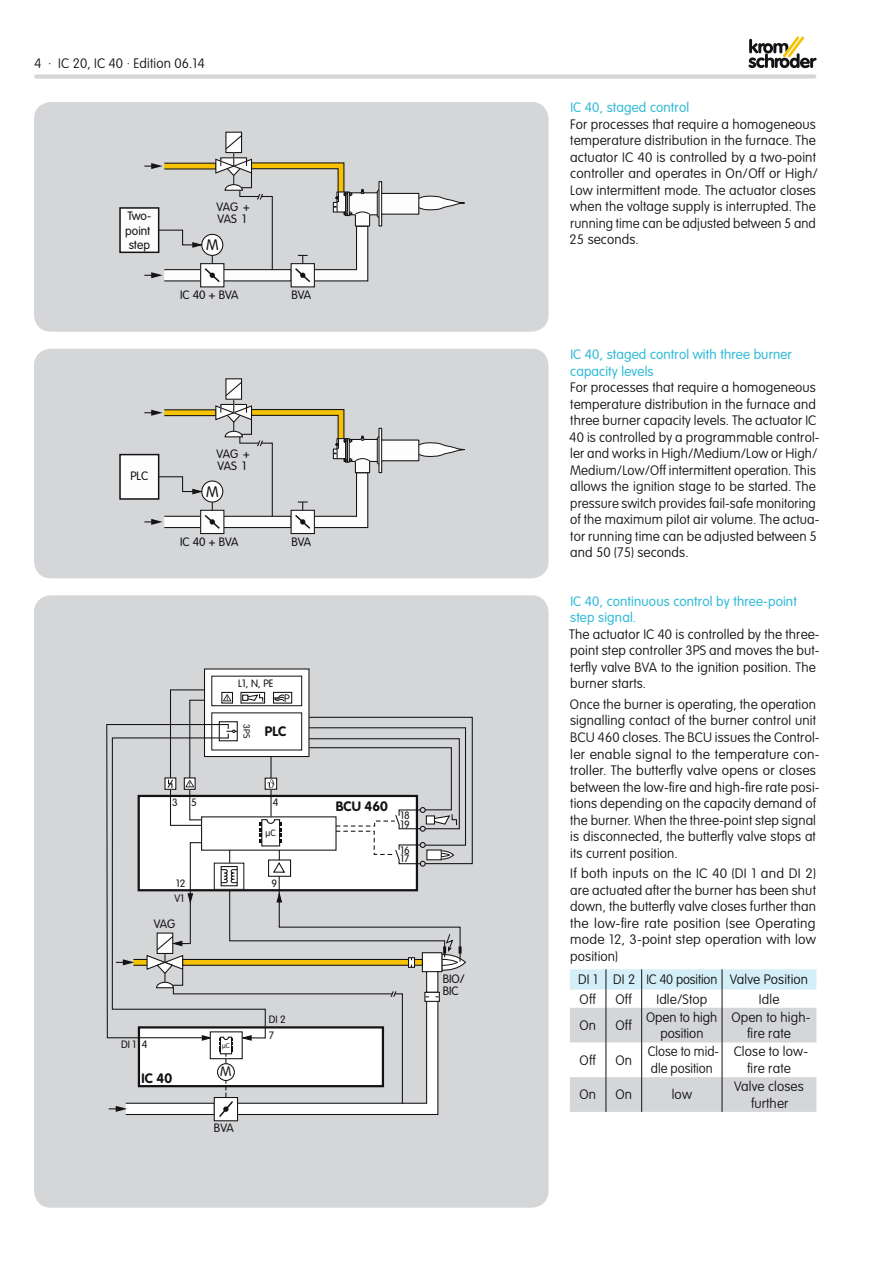
<style>
.page{position:relative;width:893px;height:1263px;background:#fff}
.page>*{position:absolute;margin:0;border:0;box-sizing:border-box;transform-origin:0 0}
.t1{font:300 15px "VAG Rounded Std";color:#131214}
.t2{font:100 13.5px/16.5px "VAG Rounded Std";letter-spacing:.01em;color:#131214}
.t3{font:300 13.5px/16.5px "VAG Rounded Std";letter-spacing:.01em;color:#34bbd8}
.t4{font:100 13.5px/16.5px "VAG Rounded Std";letter-spacing:.01em;color:#131214;scale:.96 1}
.t5{font:700 13.5px "VAG Rounded Std";color:#131214}
.t6{font:300 13.5px "VAG Rounded Std";color:#131214}
.t7{font:300 12px/12px "VAG Rounded Std";color:#131214}
.t8{font:300 10.65px "VAG Rounded Std";color:#131214}
.t9{font:300 10.5px/8.9px "VAG Rounded Std";color:#131214}
.t10{font:300 9px "VAG Rounded Std";color:#131214}
.t11{font:300 6.75px "VAG Rounded Std";color:#131214}
</style>
<div class="page">
<svg style="left:749px;top:36px;width:68px;height:32px"></svg>
<div style="left:36px;top:74px;width:778px;height:5px;background:#d4d6d7"></div>
<div style="left:34px;top:102px;width:515px;height:230px;background:#d4d6d7;border-radius:17px"></div>
<div style="left:120px;top:208px;width:39px;height:44px;background:#fdfdfd"></div>
<div style="left:119px;top:207px;width:40px;height:46px;border:2px solid #131214"></div>
<div style="left:201px;top:264px;width:23px;height:23px;background:#fdfdfd"></div>
<div style="left:291px;top:264px;width:23px;height:23px;background:#fdfdfd"></div>
<svg style="left:144px;top:134px;width:321px;height:150px"></svg>
<div style="left:34px;top:349px;width:515px;height:229px;background:#d4d6d7;border-radius:17px"></div>
<div style="left:120px;top:455px;width:39px;height:44px;background:#fdfdfd"></div>
<div style="left:119px;top:454px;width:40px;height:46px;border:2px solid #131214"></div>
<div style="left:201px;top:510px;width:23px;height:23px;background:#fdfdfd"></div>
<div style="left:200px;top:510px;width:24px;height:24px;border:1px solid #131214"></div>
<div style="left:291px;top:510px;width:23px;height:23px;background:#fdfdfd"></div>
<div style="left:291px;top:510px;width:24px;height:24px;border:1px solid #131214"></div>
<div style="left:226px;top:379px;width:16px;height:20px;background:#fdfdfd"></div>
<svg style="left:144px;top:381px;width:321px;height:149px"></svg>
<div style="left:34px;top:595px;width:515px;height:613px;background:#d4d6d7;border-radius:17px"></div>
<div style="left:205px;top:669px;width:104px;height:87px;background:#fff"></div>
<svg style="left:106px;top:689px;width:367px;height:430px"></svg>
<svg style="left:570px;top:969px;width:246px;height:143px"></svg>
<hr style="left:606px;top:1008px;width:1px;height:34px;background:#131214">
<hr style="left:641px;top:1008px;width:1px;height:34px;background:#131214">
<hr style="left:722px;top:1008px;width:1px;height:34px;background:#131214">
<hr style="left:606px;top:1042px;width:1px;height:35px;background:#131214">
<hr style="left:641px;top:1042px;width:1px;height:35px;background:#131214">
<hr style="left:722px;top:1042px;width:1px;height:35px;background:#131214">
<hr style="left:606px;top:1077px;width:1px;height:35px;background:#131214">
<hr style="left:641px;top:1077px;width:1px;height:35px;background:#131214">
<hr style="left:722px;top:1077px;width:1px;height:35px;background:#131214">
<p class="t2" style="left:34px;top:56px;width:172px">4 · IC 20, IC 40 · Edition 06.14</p>
<p class="t7" style="left:125px;top:209px;width:27px;line-height:14.4px;text-align:justify">Two&shy;point step</p>
<p class="t7" style="left:216px;top:201px;width:35px">V AG +<br>V AS 1</p>
<p class="t1" style="left:206px;top:237px;width:14px">M</p>
<p class="t7" style="left:180px;top:290px;width:60px">IC 40 + BVA</p>
<p class="t7" style="left:291px;top:290px;width:21px">BVA</p>
<p class="t7" style="left:130px;top:470px;width:20px">PLC</p>
<p class="t7" style="left:216px;top:448px;width:35px">V AG +<br>V AS 1</p>
<p class="t1" style="left:206px;top:483px;width:14px">M</p>
<p class="t7" style="left:180px;top:536px;width:60px">IC 40 + BVA</p>
<p class="t7" style="left:291px;top:536px;width:21px">BVA</p>
<p class="t9" style="left:172px;top:798px;width:7px">3</p>
<p class="t9" style="left:191px;top:798px;width:7px">5</p>
<p class="t9" style="left:176px;top:879px;width:11px">12</p>
<p class="t9" style="left:175px;top:895px;width:11px">V1</p>
<p class="t7" style="left:154px;top:918px;width:23px">VAG</p>
<p class="t9" style="left:238px;top:679px;width:37px">L1, N, PE</p>
<p class="t8" style="left:284px;top:692px;width:7px">P</p>
<p class="t10" style="left:252px;top:724px;width:15px;rotate:90deg">3PS</p>
<p class="t5" style="left:265px;top:723px;width:23px">PLC</p>
<p class="t9" style="left:273px;top:798px;width:7px">4</p>
<p class="t10" style="left:266px;top:827px;width:12px">µC</p>
<p class="t9" style="left:271px;top:880px;width:7px">9</p>
<p class="t9" style="left:121px;top:1040px;width:28px">DI 1 4</p>
<p class="t5" style="left:142px;top:1070px;width:32px">IC 40</p>
<p class="t11" style="left:222px;top:1042px;width:9px">µC</p>
<p class="t6" style="left:220px;top:1064px;width:13px">M</p>
<p class="t7" style="left:214px;top:1122px;width:21px">BVA</p>
<p class="t9" style="left:269px;top:1015px;width:19px">DI 2</p>
<p class="t9" style="left:269px;top:1031px;width:7px">7</p>
<p class="t5" style="left:336px;top:798px;width:54px">BCU 460</p>
<p class="t9" style="left:400px;top:811px;width:11px">18<br>19</p>
<p class="t9" style="left:400px;top:846px;width:11px">16<br>17</p>
<p class="t7" style="left:443px;top:973px;width:24px">BIO/<br>BIC</p>
<p class="t3" style="left:570px;top:100px;width:120px">IC 40, staged control</p>
<p class="t2" style="left:570px;top:116px;width:250px">For processes that require a homogeneous temperature distribution in the furnace. The actuator IC 40 is controlled by a two-point controller and operates in On/Off or High/ Low intermittent mode. The actuator closes when the voltage supply is interrupted. The running time can be adjusted between 5 and 25 seconds.</p>
<p class="t3" style="left:570px;top:347px;width:223px">IC 40, staged control with three burner capacity levels</p>
<p class="t2" style="left:569px;top:380px;width:252px">For processes that require a homogeneous temperature distribution in the furnace and three burner capacity levels. The actuator IC 40 is controlled by a programmable control&shy;ler and works in High/Medium/Low or High/ Medium/Low/Off intermittent operation. This allows the ignition stage to be started. The pressure switch provides fail-safe monitoring of the maximum pilot air volume. The actua&shy;tor running time can be adjusted between 5 and 50 (75) seconds.</p>
<p class="t3" style="left:570px;top:593px;width:228px">IC 40, continuous control by three-point step signal.</p>
<p class="t2" style="left:569px;top:626px;width:252px">The actuator IC 40 is controlled by the three&shy;point step controller 3PS and moves the but&shy;terfly valve BVA to the ignition position. The burner starts.</p>
<p class="t2" style="left:570px;top:696px;width:251px">Once the burner is operating, the operation signalling contact of the burner control unit BCU 460 closes. The BCU issues the Control&shy;ler enable signal to the temperature con&shy;troller. The butterfly valve opens or closes between the low-fire and high-fire rate posi&shy;tions depending on the capacity demand of the burner. When the three-point step signal is disconnected, the butterfly valve stops at its current position.</p>
<p class="t2" style="left:570px;top:866px;width:247px;text-align:justify">If both inputs on the IC 40 (DI 1 and DI 2) are actuated after the burner has been shut down, the butterfly valve closes further than the low-fire rate position (see Operating mode 12, 3-point step operation with low position)</p>
<p class="t2" style="left:578px;top:970px;width:231px;line-height:19.2px">DI 1 DI 2 IC 40 position Valve Position<br>Off</p>
<p class="t2" style="left:616px;top:991px;width:18px">Off</p>
<p class="t2" style="left:656px;top:991px;width:52px">Idle/Stop</p>
<p class="t2" style="left:759px;top:991px;width:22px">Idle</p>
<p class="t2" style="left:579px;top:1017px;width:18px">On</p>
<p class="t2" style="left:615px;top:1017px;width:18px">Off</p>
<p class="t2" style="left:646px;top:1009px;width:73px;text-align:center">Open to high position</p>
<p class="t2" style="left:731px;top:1009px;width:81px;text-align:center">Open to high&shy;fire rate</p>
<p class="t2" style="left:580px;top:1052px;width:18px">Off</p>
<p class="t2" style="left:615px;top:1052px;width:18px">On</p>
<p class="t4" style="left:648px;top:1044px;width:76px">Close to mid&shy;dle position</p>
<p class="t2" style="left:734px;top:1044px;width:76px;text-align:center">Close to low&shy;fire rate</p>
<p class="t2" style="left:579px;top:1087px;width:18px">On</p>
<p class="t2" style="left:615px;top:1087px;width:18px">On</p>
<p class="t2" style="left:672px;top:1087px;width:22px">low</p>
<p class="t2" style="left:734px;top:1078px;width:71px;text-align:center">Valve closes further</p>
</div>
